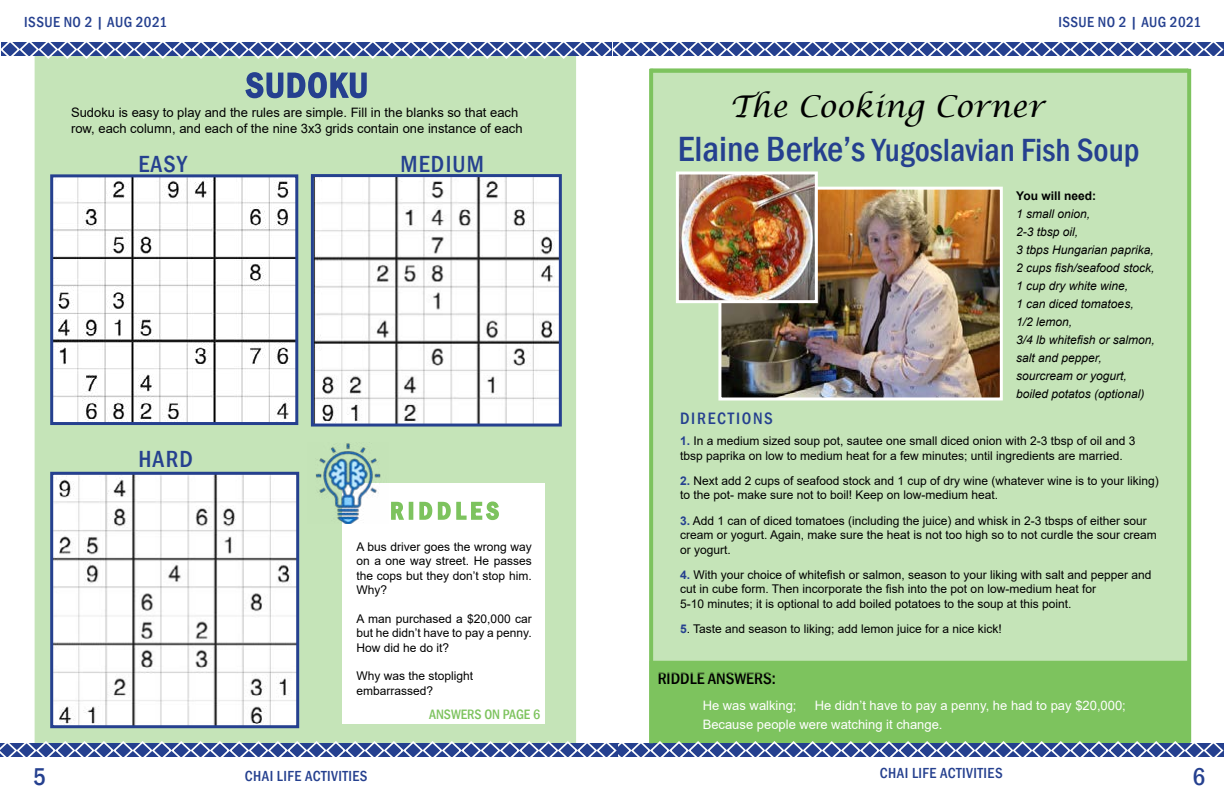
<style>
.page{position:relative;width:1224px;height:792px;background:#fff}
.page>*{position:absolute;margin:0;border:0;box-sizing:border-box;transform-origin:0 0}
.t1{font:500 condensed 35px "Franklin Gothic";letter-spacing:.05em;color:#25408f}
.t2{font:500 condensed 33px "Franklin Gothic";color:#25408f}
.t3{font:italic 30px "Lucida Calligraphy";letter-spacing:.005em;color:#000}
.t4{font:500 condensed 25px "Franklin Gothic";color:#25408f}
.t5{font:500 condensed 24px "Franklin Gothic";letter-spacing:.05em;color:#25408f}
.t6{font:500 condensed 24px "Franklin Gothic";color:#7dc35e}
.t7{font:500 condensed 17px "Franklin Gothic";color:#000}
.t8{font:500 condensed 17px "Franklin Gothic";letter-spacing:.1em;color:#25408f}
.t9{font:500 condensed 15px "Franklin Gothic";letter-spacing:.03em;color:#25408f}
.t10{font:500 condensed 14px "Franklin Gothic";color:#7dc35e}
.t11{font:13px/15.6px "Arial";color:#000}
.t12{font:13px/19px "Arial";color:#fff}
.t13{font:12px/14.4px "Arial";color:#000}
.t14{font:italic 12px/18px "Arial";color:#000}
.t15{font:700 12px "Arial";color:#000}
.s1{font-size:36px}
.s2{font-weight:700;color:#25408f}
</style>
<div class="page">
<div style="left:649px;top:660px;width:542px;height:90px;background:#7dc35e"></div>
<div style="left:650px;top:69px;width:538px;height:605px;background:#c5e4b8"></div>
<svg style="left:653px;top:69px;width:534px;height:4px;background:#80c462"></svg>
<svg style="left:1187px;top:69px;width:4px;height:671px;background:#7fc461"></svg>
<svg style="left:649px;top:69px;width:4px;height:671px;background:#80c462"></svg>
<img style="left:722px;top:191px;width:277px;height:205px">
<div style="left:718px;top:187px;width:285px;height:213px;border:3px solid #fff"></div>
<img style="left:680px;top:176px;width:134px;height:123px">
<div style="left:676px;top:172px;width:142px;height:131px;border:3px solid #fff"></div>
<div style="left:35px;top:60px;width:541px;height:680px;background:#c5e4b8"></div>
<svg style="left:244px;top:71px;width:124px;height:29px;background:#88a6a8"></svg>
<div style="left:342px;top:483px;width:203px;height:241px;background:#fff"></div>
<svg style="left:391px;top:501px;width:13px;height:19px"></svg>
<div style="left:409px;top:502px;width:4px;height:18px;border:2px solid #7dc35e"></div>
<svg style="left:419px;top:501px;width:80px;height:20px"></svg>
<svg style="left:0;top:740px;width:1224px;height:17px"></svg>
<svg style="left:1px;top:42px;width:1223px;height:18px"></svg>
<img style="left:54px;top:178px;width:240px;height:243px">
<div style="left:50px;top:174px;width:248px;height:251px;border:3px solid #25408f"></div>
<img style="left:315px;top:178px;width:243px;height:245px">
<div style="left:311px;top:174px;width:251px;height:253px;border:3px solid #25408f"></div>
<img style="left:54px;top:476px;width:241px;height:248px">
<div style="left:50px;top:472px;width:249px;height:256px;border:3px solid #25408f"></div>
<img style="left:307px;top:443px;width:81px;height:81px">
<p class="t9" style="left:24px;top:12px;width:144px">ISSUE NO 2 | AUG 2021</p>
<h1 class="t1" style="left:246px;top:62px;width:124px">SUDOKU</h1>
<p class="t11" style="left:71px;top:105px;width:453px">Sudoku is easy to play and the rules are simple. Fill in the blanks so that each row, each column, and each of the nine 3x3 grids contain one instance of each</p>
<h3 class="t5" style="left:138px;top:148px;width:50px">EASY</h3>
<h3 class="t5" style="left:400px;top:148px;width:85px">MEDIUM</h3>
<h3 class="t5" style="left:138px;top:444px;width:56px">HARD</h3>
<h3 class="t6" style="left:391px;top:495px;width:110px">R I D D L E S</h3>
<p class="t13" style="left:357px;top:539px;width:177px;text-align:justify">A bus driver goes the wrong way on a one way street. He passes the cops but they don’t stop him.<br>Why?</p>
<p class="t13" style="left:357px;top:611px;width:177px;text-align:justify">A man purchased a $20,000 car but he didn’t have to pay a penny.<br>How did he do it?</p>
<p class="t13" style="left:357px;top:669px;width:118px">Why was the stoplight embarrassed?</p>
<p class="t10" style="left:429px;top:706px;width:113px">ANSWERS ON PAGE 6</p>
<p class="t9" style="left:1058px;top:12px;width:144px">ISSUE NO 2 | AUG 2021</p>
<h3 class="t3" style="left:730px;top:89px;width:316px">The Cooking Corner</h3>
<h2 class="t2" style="left:678px;top:129px;width:463px"><span class="s1">Elaine Berke’s</span> Yugoslavian Fish Soup</h2>
<h3 class="t8" style="left:680px;top:407px;width:94px">DIRECTIONS</h3>
<p class="t15" style="left:1016px;top:188px;width:81px">You will need:</p>
<p class="t14" style="left:1016px;top:205px;width:140px">1 small onion,<br>2-3 tbsp oil,<br>3 tbps Hungarian paprika,<br>2 cups fish/seafood stock,<br>1 cup dry white wine,<br>1 can diced tomatoes,<br>1/2 lemon,<br>3/4 lb whitefish or salmon, salt and pepper, sourcream or yogurt, boiled potatos (optional)</p>
<p class="t13" style="left:680px;top:434px;width:457px"><span class="s2">1.</span> In a medium sized soup pot, sautee one small diced onion with 2-3 tbsp of oil and 3 tbsp paprika on low to medium heat for a few minutes; until ingredients are married.</p>
<p class="t13" style="left:680px;top:474px;width:480px"><span class="s2">2.</span> Next add 2 cups of seafood stock and 1 cup of dry wine (whatever wine is to your liking) to the pot- make sure not to boil! Keep on low-medium heat.</p>
<p class="t13" style="left:680px;top:513px;width:478px"><span class="s2">3.</span> Add 1 can of diced tomatoes (including the juice) and whisk in 2-3 tbsps of either sour cream or yogurt. Again, make sure the heat is not too high so to not curdle the sour cream or yogurt.</p>
<p class="t13" style="left:680px;top:568px;width:473px"><span class="s2">4.</span> With your choice of whitefish or salmon, season to your liking with salt and pepper and cut in cube form. Then incorporate the fish into the pot on low-medium heat for<br>5-10 minutes; it is optional to add boiled potatoes to the soup at this point.</p>
<p class="t13" style="left:680px;top:622px;width:323px"><span class="s2">5</span>. Taste and season to liking; add lemon juice for a nice kick!</p>
<h3 class="t7" style="left:658px;top:668px;width:120px">RIDDLE ANSWERS:</h3>
<p class="t12" style="left:703px;top:696px;width:95px">He was walking;</p>
<p class="t12" style="left:703px;top:696px;width:425px;text-indent:112px">He didn’t have to pay a penny, he had to pay $20,000;<br>Because people were watching it change.</p>
<h3 class="t4" style="left:33px;top:760px;width:14px">5</h3>
<p class="t9" style="left:880px;top:763px;width:124px">CHAI LIFE ACTIVITIES</p>
<p class="t9" style="left:245px;top:766px;width:124px">CHAI LIFE ACTIVITIES</p>
<h3 class="t4" style="left:1193px;top:760px;width:14px">6</h3>
</div>
